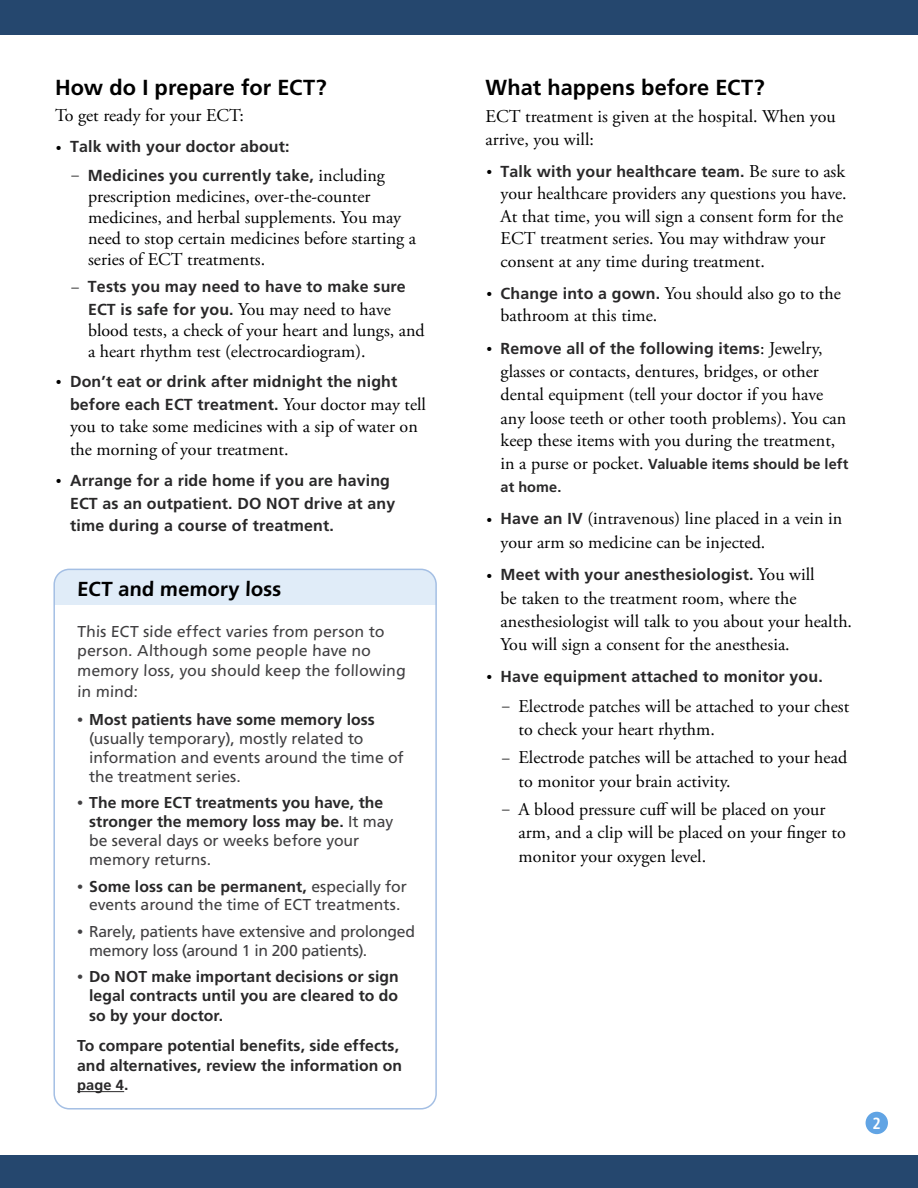
<style>
.page{position:relative;width:918px;height:1188px;background:#fff}
.page>*{position:absolute;margin:0;border:0;box-sizing:border-box;transform-origin:0 0}
.Level_1__h2{font:700 21.75px "Frutiger LT Std";color:#000}
.Main_table{font:700 20.25px "Frutiger LT Std";color:#000}
.Main__p{font:18px/23.2px "Adobe Garamond Pro";color:#000}
.Main_tight_1{font:18px "Adobe Garamond Pro";color:#000}
.t1{font:700 condensed 16.2px "Frutiger LT Std";color:#fff}
.t2{font:700 15.9px/22.5px "Frutiger LT Std";letter-spacing:.01em;color:#292829}
.Main_table_-_tight_1{font:15.75px/18.9px "Frutiger LT Std";letter-spacing:-.01em;color:#414042}
.Main_table_-_tight_1-2{font:700 15.75px/18.9px "Frutiger LT Std";letter-spacing:.005em;color:#292829}
.Main_table_-_tight_1-3{font:700 14.7px "Frutiger LT Std";color:#292829}
.t3{font:700 14.4px/23.2px "Frutiger LT Std";letter-spacing:.005em;color:#292829}
.s1{font-family:"Adobe Garamond Pro";font-weight:400;font-size:15px;color:#000}
.s2{font-family:"Adobe Garamond Pro";font-weight:400;font-size:18px;color:#000}
.s3{font-family:"Adobe Garamond Pro"}
.s4{font-weight:700;color:#292829}
.s5{font-family:"Adobe Garamond Pro";font-weight:400;color:#414042}
.s6{font-weight:400;color:#414042}
.s7{font-size:15.75px}
.s8{font-size:15px}
.s9{font-family:"Frutiger LT Std";font-weight:700;font-size:15.9px;color:#292829}
</style>
<div class="page">
<div style="left:866px;top:1112px;width:22px;height:22px;background:#61a4e4;border-radius:50%"></div>
<div style="left:0;top:0;width:918px;height:35px;background:#25476e"></div>
<div style="left:0;top:1156px;width:918px;height:32px;background:#25476e"></div>
<div style="left:54px;top:569px;width:382px;height:36px;background:#e0ecf8"></div>
<div style="left:53px;top:569px;width:384px;height:541px;border:2px solid #a4bfe4;border-radius:15px"></div>
<hr style="left:77px;top:1091px;width:47px;height:1px;background:#292829">
<p class="Level_1__h2" style="left:55px;top:74px;width:273px">How do I prepare for ECT?</p>
<p class="Main_tight_1" style="left:55px;top:104px;width:190px">To get ready for your ECT:</p>
<p class="t2" style="left:56px;top:136px;width:235px"><span class="s1">•</span> Talk with your doctor about:</p>
<p class="t2" style="left:72px;top:164px;width:315px"><span class="s1">–</span> Medicines you currently take, <span class="s2">including</span></p>
<p class="Main__p" style="left:88px;top:186px;width:329px;line-height:21px">prescription medicines, over-the-counter medicines, and herbal supplements. You may need to stop certain medicines before starting a series of ECT treatments.</p>
<p class="t2" style="left:72px;top:276px;width:336px;text-align:center"><span class="s1">–</span> Tests you may need to have to make sure<br>ECT is safe for you. <span class="s2">You may need to have</span></p>
<p class="Main__p" style="left:88px;top:320px;width:338px;line-height:21px">blood tests, a check of your heart and lungs, and a heart rhythm test (electrocardiogram).</p>
<p class="t2" style="left:70px;top:371px;width:357px;text-indent:-14px"><span class="s1">•</span> Don’t eat or drink after midnight the night before each ECT treatment. <span class="s2">Your doctor may tell</span></p>
<p class="Main__p" style="left:70px;top:416px;width:349px;line-height:22.5px">you to take some medicines with a sip of water on the morning of your treatment.</p>
<p class="t2" style="left:70px;top:470px;width:327px;text-indent:-14px"><span class="s1">•</span> Arrange for a ride home if you are having<br>ECT as an outpatient. DO NOT drive at any time during a course of treatment.</p>
<p class="Main_table" style="left:77px;top:577px;width:206px">ECT and memory loss</p>
<p class="Main_table_-_tight_1" style="left:77px;top:622px;width:331px;line-height:19.5px">This ECT side effect varies from person to person. Although some people have no memory loss, you should keep the following</p>
<p class="Main_table_-_tight_1" style="left:77px;top:682px;width:63px">in mind:</p>
<p class="Main_table_-_tight_1" style="left:89px;top:710px;width:316px;text-indent:-12px"><span class="s3">•</span> <span class="s4">Most patients have some memory loss </span>(usually temporary), mostly related to information and events around the time of the treatment series.</p>
<p class="Main_table_-_tight_1-2" style="left:89px;top:793px;width:306px;text-indent:-12px"><span class="s5">•</span> The more ECT treatments you have, the stronger the memory loss may be. <span class="s6">It may be several days or weeks before your memory returns.</span></p>
<p class="Main_table_-_tight_1" style="left:77px;top:877px;width:331px;text-align:center"><span class="s3">•</span> <span class="s4">Some loss can be permanent,</span> especially for events around the time of ECT treatments.</p>
<p class="Main_table_-_tight_1" style="left:89px;top:922px;width:327px;text-indent:-12px"><span class="s3">•</span> Rarely, patients have extensive and prolonged memory loss (around 1 in 200 patients).</p>
<p class="Main_table_-_tight_1-2" style="left:89px;top:967px;width:311px;text-align:justify;text-indent:-12px"><span class="s5">•</span> Do NOT make important decisions or sign legal contracts until you are cleared to do so by your doctor.</p>
<p class="Main_table_-_tight_1-2" style="left:77px;top:1036px;width:326px;line-height:19.5px">To compare potential benefits, side effects, and alternatives, review the information on</p>
<p class="Main_table_-_tight_1-3" style="left:77px;top:1076px;width:53px">page 4<span class="s7">.</span></p>
<p class="Level_1__h2" style="left:486px;top:74px;width:281px">What happens before ECT?</p>
<p class="Main__p" style="left:486px;top:106px;width:352px;line-height:22.5px">ECT treatment is given at the hospital. When you arrive, you will:</p>
<p class="t2" style="left:486px;top:160px;width:360px"><span class="s1">•</span> Talk with your healthcare team. <span class="s2">Be sure to ask</span></p>
<p class="Main__p" style="left:501px;top:183px;width:348px;line-height:22.5px">your healthcare providers any questions you have.<br>At that time, you will sign a consent form for the ECT treatment series. You may withdraw your consent at any time during treatment.</p>
<p class="Main__p" style="left:501px;top:282px;width:342px;line-height:22.5px;text-indent:-14px"><span class="s8">•</span> <span class="s9">Change into a gown.</span> You should also go to the bathroom at this time.</p>
<p class="t2" style="left:486px;top:337px;width:338px"><span class="s1">•</span> Remove all of the following items<span class="s2">: Jewelry,</span></p>
<p class="Main__p" style="left:501px;top:361px;width:347px">glasses or contacts, dentures, bridges, or other dental equipment (tell your doctor if you have any loose teeth or other tooth problems). You can keep these items with you during the treatment,</p>
<p class="t3" style="left:501px;top:452px;width:349px"><span class="s2">in a purse or pocket.</span> Valuable items should be left at home.</p>
<p class="Main__p" style="left:501px;top:508px;width:343px;text-indent:-14px"><span class="s8">•</span> <span class="s9">Have an IV</span> (intravenous) line placed in a vein in your arm so medicine can be injected.</p>
<p class="t2" style="left:486px;top:564px;width:330px"><span class="s1">•</span> Meet with your anesthesiologist. <span class="s2">You will</span></p>
<p class="Main__p" style="left:501px;top:587px;width:353px">be taken to the treatment room, where the anesthesiologist will talk to you about your health.<br>You will sign a consent for the anesthesia.</p>
<p class="t2" style="left:486px;top:665px;width:338px"><span class="s1">•</span> Have equipment attached to monitor you.</p>
<p class="Main__p" style="left:519px;top:695px;width:332px;text-indent:-16px"><span class="s8">–</span> Electrode patches will be attached to your chest to check your heart rhythm.</p>
<p class="Main__p" style="left:519px;top:747px;width:330px;text-indent:-16px"><span class="s8">–</span> Electrode patches will be attached to your head to monitor your brain activity.</p>
<p class="Main__p" style="left:519px;top:798px;width:329px;text-indent:-16px"><span class="s8">–</span> A blood pressure cuff will be placed on your arm, and a clip will be placed on your finger to monitor your oxygen level.</p>
<p class="t1" style="left:873px;top:1113px;width:10px">2</p>
</div>
